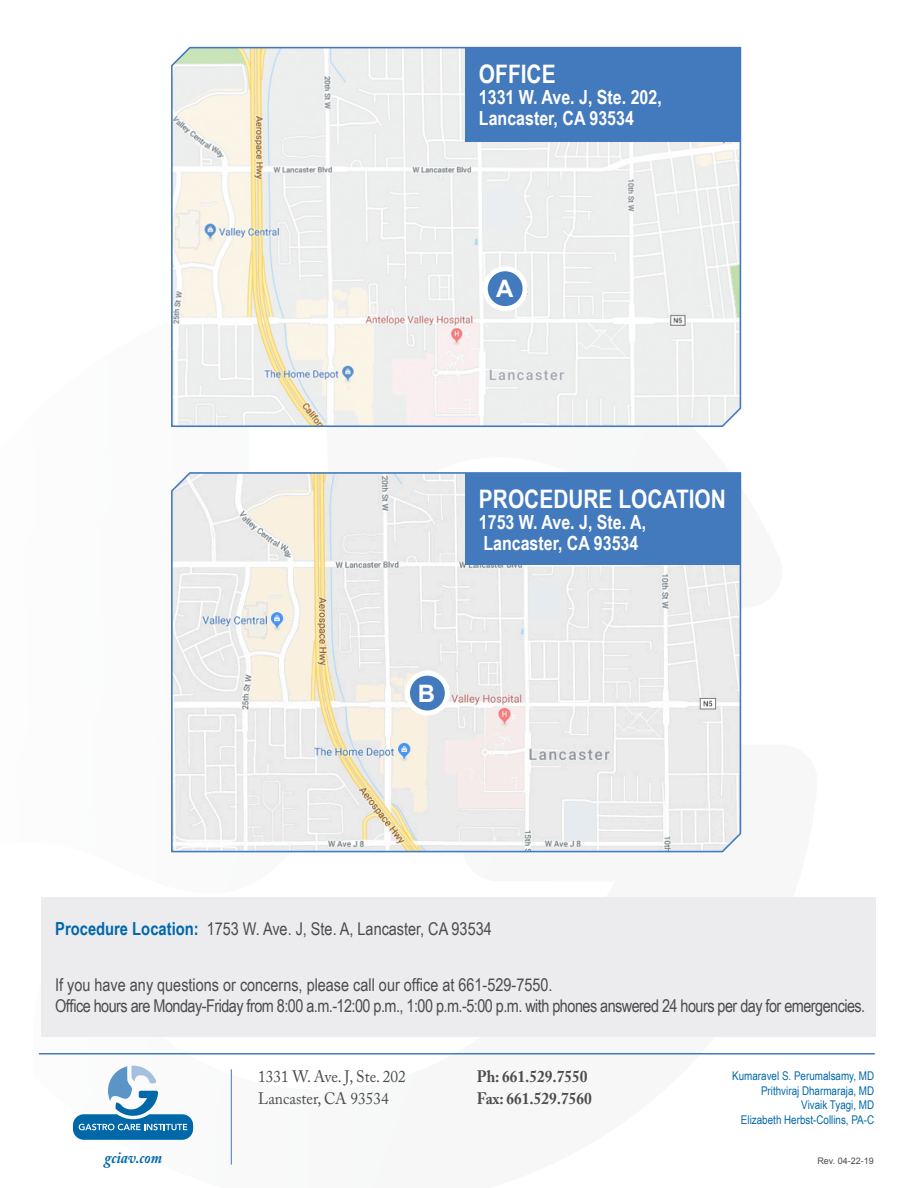
<style>
.page{position:relative;width:918px;height:1188px;background:#fff}
.page>*{position:absolute;margin:0;border:0;box-sizing:border-box;transform-origin:0 0}
.t1{font:700 25.5px "Arial Narrow";color:#fff}
.t2{font:700 24px "Arial";color:#fff}
.t3{font:700 19.5px/21px "Arial Narrow";color:#fff}
.t4{font:17.7px/21.1px "Arial Narrow";letter-spacing:-.03em;color:#4b4c4d}
.t5{font:17.7px "Arial Narrow";letter-spacing:-.005em;color:#4b4c4d}
.t6{font:16.5px/22.5px "Adobe Caslon Pro";color:#4b4c4d;scale:.93 1}
.t7{font:700 16.5px/22.5px "Adobe Caslon Pro";color:#4b4c4d;scale:.93 1}
.t8{font:italic 700 16.5px "Adobe Caslon Pro";color:#0068a9;scale:.9 1}
.t9{font:12px/14.5px "Arial Narrow";color:#0068a9;text-align:right}
.t10{font:9px "Arial";color:#4b4c4d}
.s1{font-weight:700;font-size:18px;color:#0068a9}
</style>
<div class="page">
<hr style="left:39px;top:1053px;width:836px;height:1px;background:#4379bd">
<hr style="left:231px;top:1069px;width:1px;height:96px;background:#4379bd">
<svg style="left:73px;top:1066px;width:120px;height:74px"></svg>
<svg style="left:171px;top:46px;width:571px;height:382px"></svg>
<svg style="left:171px;top:472px;width:571px;height:381px;background:#e9e9e7"></svg>
<div style="left:42px;top:897px;width:834px;height:140px;background:#ececee"></div>
<div style="left:485px;top:269px;width:40px;height:40px;background:#4379bd;border-radius:50%"></div>
<div style="left:483px;top:266px;width:45px;height:45px;border:5px solid #fff;border-radius:50%"></div>
<div style="left:407px;top:673px;width:40px;height:40px;background:#4379bd;border-radius:50%"></div>
<div style="left:405px;top:671px;width:45px;height:44px;border:5px solid #fff;border-radius:50%"></div>
<div style="left:465px;top:48px;width:275px;height:93px;background:#4379bd"></div>
<div style="left:465px;top:474px;width:275px;height:91px;background:#4379bd"></div>
<h1 class="t1" style="left:479px;top:55px;width:78px">OFFICE</h1>
<p class="t3" style="left:479px;top:86px;width:184px">1331 W. Ave. J, Ste. 202,<br>Lancaster, CA 93534</p>
<h2 class="t2" style="left:496px;top:273px;width:19px">A</h2>
<h1 class="t1" style="left:479px;top:479px;width:249px">PROCEDURE LOCATION</h1>
<p class="t3" style="left:479px;top:510px;width:169px">1753 W. Ave. J, Ste. A,<br>Lancaster, CA 93534</p>
<h2 class="t2" style="left:418px;top:677px;width:19px">B</h2>
<p class="t5" style="left:55px;top:916px;width:438px"><span class="s1">Procedure Location:</span> 1753 W. Ave. J, Ste. A, Lancaster, CA 93534</p>
<p class="t4" style="left:55px;top:974px;width:812px">If you have any questions or concerns, please call our office at 661-529-7550.<br>Office hours are Monday-Friday from 8:00 a.m.-12:00 p.m., 1:00 p.m.-5:00 p.m. with phones answered 24 hours per day for emergencies.</p>
<p class="t6" style="left:258px;top:1065px;width:160px">1331 W. Ave. J, Ste. 202<br>Lancaster, CA 93534</p>
<p class="t7" style="left:477px;top:1065px;width:125px">Ph: 661.529.7550<br>Fax: 661.529.7560</p>
<p class="t9" style="left:732px;top:1068px;width:144px">Kumaravel S. Perumalsamy, MD<br>Prithviraj Dharmaraja, MD<br>Vivaik Tyagi, MD<br>Elizabeth Herbst-Collins, PA-C</p>
<p class="t8" style="left:105px;top:1147px;width:65px">gciav.com</p>
<p class="t10" style="left:817px;top:1155px;width:58px">Rev. 04-22-19</p>
</div>
